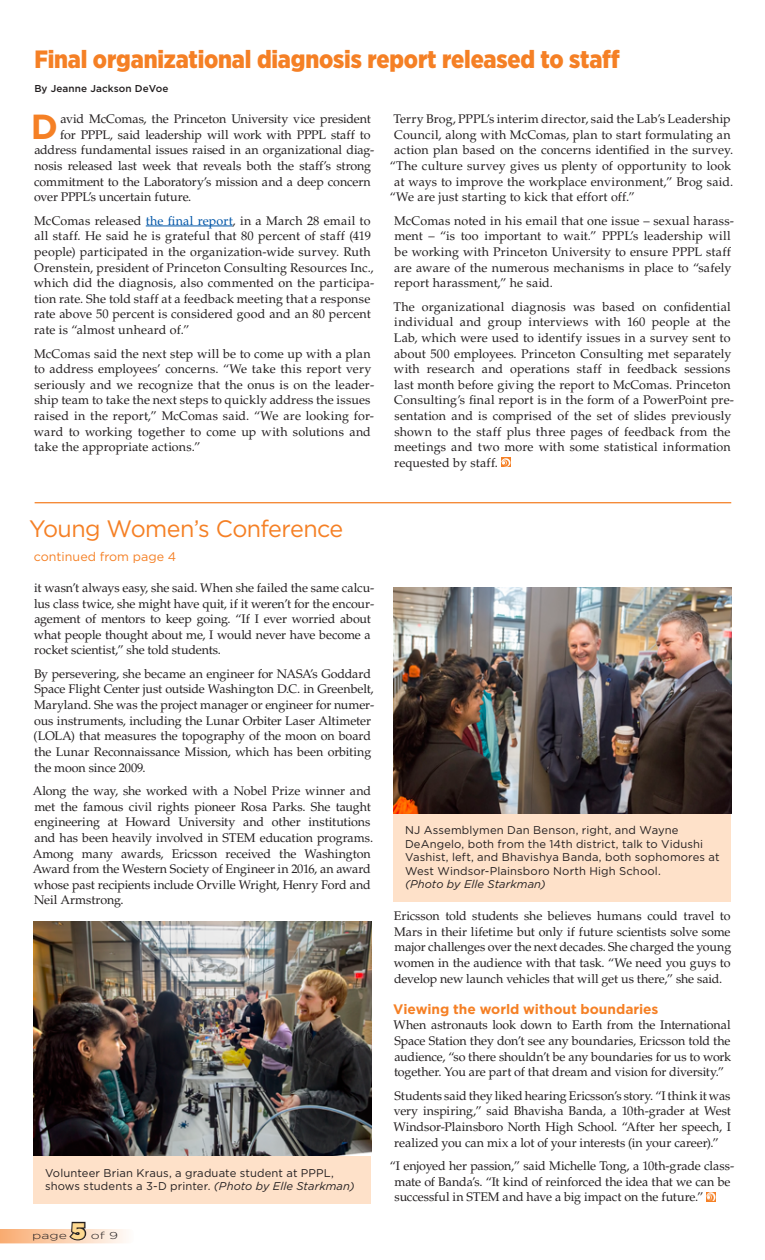
<style>
.page{position:relative;width:765px;height:1260px;background:#fff}
.page>*{position:absolute;margin:0;border:0;box-sizing:border-box;transform-origin:0 0}
.t1{font:700 34.88px "Gotham";color:#f58025}
.t2{font:900 25px "Gotham Narrow";letter-spacing:-.005em;color:#f58025}
.t3{font:23.75px "Gotham";letter-spacing:-.025em;color:#f58025}
.t4{font:900 22.5px "Gotham";color:#ffd990}
.t5{font:700 13.75px "Gotham";letter-spacing:-.005em;color:#f58025}
.t6{font:12.5px/15.6px "Palatino LT Std";letter-spacing:.005em;color:#231f20}
.t7{font:12.5px/15.6px "Palatino LT Std";letter-spacing:-.015em;color:#231f20}
.t8{font:12.5px "Gotham";color:#f58025}
.t9{font:11.25px/13.5px "Gotham";letter-spacing:.01em;color:#231f20}
.t10{font:italic 11.25px "Gotham";letter-spacing:.005em;color:#231f20}
.t11{font:500 10px "Gotham";letter-spacing:.01em;color:#231f20}
.t12{font:300 10px "Gotham";color:#231f20;scale:1.4 1}
.s1{color:#0055a7}
.s2{font-style:italic}
</style>
<div class="page">
<hr style="left:146px;top:226px;width:87px;height:1px;background:#0055a7">
<svg style="left:501px;top:458px;width:10px;height:9px"></svg>
<svg style="left:502px;top:458px;width:8px;height:9px"></svg>
<hr style="left:35px;top:502px;width:696px;height:1px;background:#f58025">
<svg style="left:706px;top:1192px;width:10px;height:9px"></svg>
<svg style="left:707px;top:1193px;width:8px;height:8px"></svg>
<img style="left:394px;top:587px;width:337px;height:227px">
<div style="left:394px;top:814px;width:337px;height:88px;background:#fee1c9"></div>
<img style="left:34px;top:921px;width:337px;height:235px">
<div style="left:34px;top:1156px;width:337px;height:48px;background:#fee1c9"></div>
<svg style="left:0;top:1221px;width:126px;height:22px"></svg>
<h2 class="t2" style="left:34px;top:43px;width:587px">Final organizational diagnosis report released to staff</h2>
<p class="t11" style="left:34px;top:82px;width:136px">By Jeanne Jackson DeVoe</p>
<h1 class="t1" style="left:31px;top:103px;width:29px">D</h1>
<p class="t6" style="left:60px;top:111px;width:312px">avid McComas, the Princeton University vice president</p>
<p class="t7" style="left:60px;top:127px;width:312px">for PPPL, said leadership will work with PPPL staff to</p>
<p class="t6" style="left:34px;top:143px;width:341px">address fundamental issues raised in an organizational diag-</p>
<p class="t6" style="left:34px;top:158px;width:338px">nosis released last week that reveals both the staff’s strong</p>
<p class="t6" style="left:34px;top:174px;width:338px">commitment to the Laboratory’s mission and a deep concern</p>
<p class="t6" style="left:34px;top:189px;width:159px">over PPPL’s uncertain future.</p>
<p class="t6" style="left:34px;top:213px;width:342px">McComas released <span class="s1">the final report</span>, in a March 28 email to all staff. He said he is grateful that 80 percent of staff (419 people) participated in the organization-wide survey. Ruth Orenstein, president of Princeton Consulting Resources Inc., which did the diagnosis, also commented on the participa&shy;tion rate. She told staff at a feedback meeting that a response rate above 50 percent is considered good and an 80 percent rate is “almost unheard of.”</p>
<p class="t6" style="left:34px;top:346px;width:342px">McComas said the next step will be to come up with a plan to address employees’ concerns. “We take this report very seriously and we recognize that the onus is on the leader&shy;ship team to take the next steps to quickly address the issues raised in the report,” McComas said. “We are looking for&shy;ward to working together to come up with solutions and take the appropriate actions.”</p>
<p class="t6" style="left:393px;top:111px;width:339px">Terry Brog, PPPL’s interim director, said the Lab’s Leadership</p>
<p class="t6" style="left:394px;top:127px;width:338px">Council, along with McComas, plan to start formulating an</p>
<p class="t6" style="left:394px;top:143px;width:340px">action plan based on the concerns identified in the survey.</p>
<p class="t6" style="left:390px;top:158px;width:343px">“The culture survey gives us plenty of opportunity to look</p>
<p class="t6" style="left:394px;top:174px;width:340px">at ways to improve the workplace environment,” Brog said.</p>
<p class="t6" style="left:390px;top:189px;width:246px">“We are just starting to kick that effort off.”</p>
<p class="t6" style="left:394px;top:213px;width:341px">McComas noted in his email that one issue – sexual harass&shy;ment – “is too important to wait.” PPPL’s leadership will be working with Princeton University to ensure PPPL staff are aware of the numerous mechanisms in place to “safely report harassment,” he said.</p>
<p class="t6" style="left:393px;top:299px;width:342px">The organizational diagnosis was based on confidential individual and group interviews with 160 people at the Lab, which were used to identify issues in a survey sent to about 500 employees. Princeton Consulting met separately with research and operations staff in feedback sessions last month before giving the report to McComas. Princeton Consulting’s final report is in the form of a PowerPoint pre&shy;sentation and is comprised of the set of slides previously shown to the staff plus three pages of feedback from the meetings and two more with some statistical information requested by staff.</p>
<h3 class="t3" style="left:29px;top:514px;width:316px">Young Women’s Conference</h3>
<p class="t8" style="left:34px;top:548px;width:144px">continued from page 4</p>
<p class="t7" style="left:34px;top:580px;width:342px">it wasn’t always easy, she said. When she failed the same calcu&shy;lus class twice, she might have quit, if it weren’t for the encour&shy;agement of mentors to keep going. “If I ever worried about what people thought about me, I would never have become a rocket scientist,” she told students.</p>
<p class="t6" style="left:34px;top:666px;width:342px">By persevering, she became an engineer for NASA’s Goddard Space Flight Center just outside Washington D.C. in Greenbelt, Maryland. She was the project manager or engineer for numer&shy;ous instruments, including the Lunar Orbiter Laser Altimeter (LOLA) that measures the topography of the moon on board the Lunar Reconnaissance Mission, which has been orbiting the moon since 2009.</p>
<p class="t6" style="left:33px;top:783px;width:342px">Along the way, she worked with a Nobel Prize winner and met the famous civil rights pioneer Rosa Parks. She taught engineering at Howard University and other institutions and has been heavily involved in STEM education programs.<br>Among many awards, Ericsson received the Washington Award from the Western Society of Engineer in 2016, an award whose past recipients include Orville Wright, Henry Ford and Neil Armstrong.</p>
<p class="t9" style="left:45px;top:1166px;width:311px">Volunteer Brian Kraus, a graduate student at PPPL, shows students a 3-D printer. <span class="s2">(Photo by Elle Starkman)</span></p>
<p class="t12" style="left:32px;top:1229px;width:26px">page</p>
<h3 class="t4" style="left:71px;top:1215px;width:16px">5</h3>
<p class="t12" style="left:91px;top:1229px;width:21px">of 9</p>
<p class="t9" style="left:405px;top:823px;width:316px">NJ Assemblymen Dan Benson, right, and Wayne DeAngelo, both from the 14th district, talk to Vidushi Vashist, left, and Bhavishya Banda, both sophomores at West Windsor-Plainsboro North High School.</p>
<p class="t10" style="left:405px;top:877px;width:142px">(Photo by Elle Starkman)</p>
<p class="t6" style="left:394px;top:908px;width:339px;text-align:justify">Ericsson told students she believes humans could travel to Mars in their lifetime but only if future scientists solve some major challenges over the next decades. She charged the young women in the audience with that task. “We need you guys to develop new launch vehicles that will get us there,” she said.</p>
<p class="t5" style="left:393px;top:1000px;width:267px">Viewing the world without boundaries</p>
<p class="t6" style="left:394px;top:1018px;width:339px;text-align:justify">When astronauts look down to Earth from the International Space Station they don’t see any boundaries, Ericsson told the audience, “so there shouldn’t be any boundaries for us to work together. You are part of that dream and vision for diversity.”</p>
<p class="t6" style="left:394px;top:1088px;width:339px;text-align:justify">Students said they liked hearing Ericsson’s story. “I think it was very inspiring,” said Bhavisha Banda, a 10th-grader at West Windsor-Plainsboro North High School. “After her speech, I realized you can mix a lot of your interests (in your career).”</p>
<p class="t6" style="left:394px;top:1158px;width:341px;text-indent:-5px">“I enjoyed her passion,” said Michelle Tong, a 10th-grade class&shy;mate of Banda’s. “It kind of reinforced the idea that we can be successful in STEM and have a big impact on the future.”</p>
</div>
